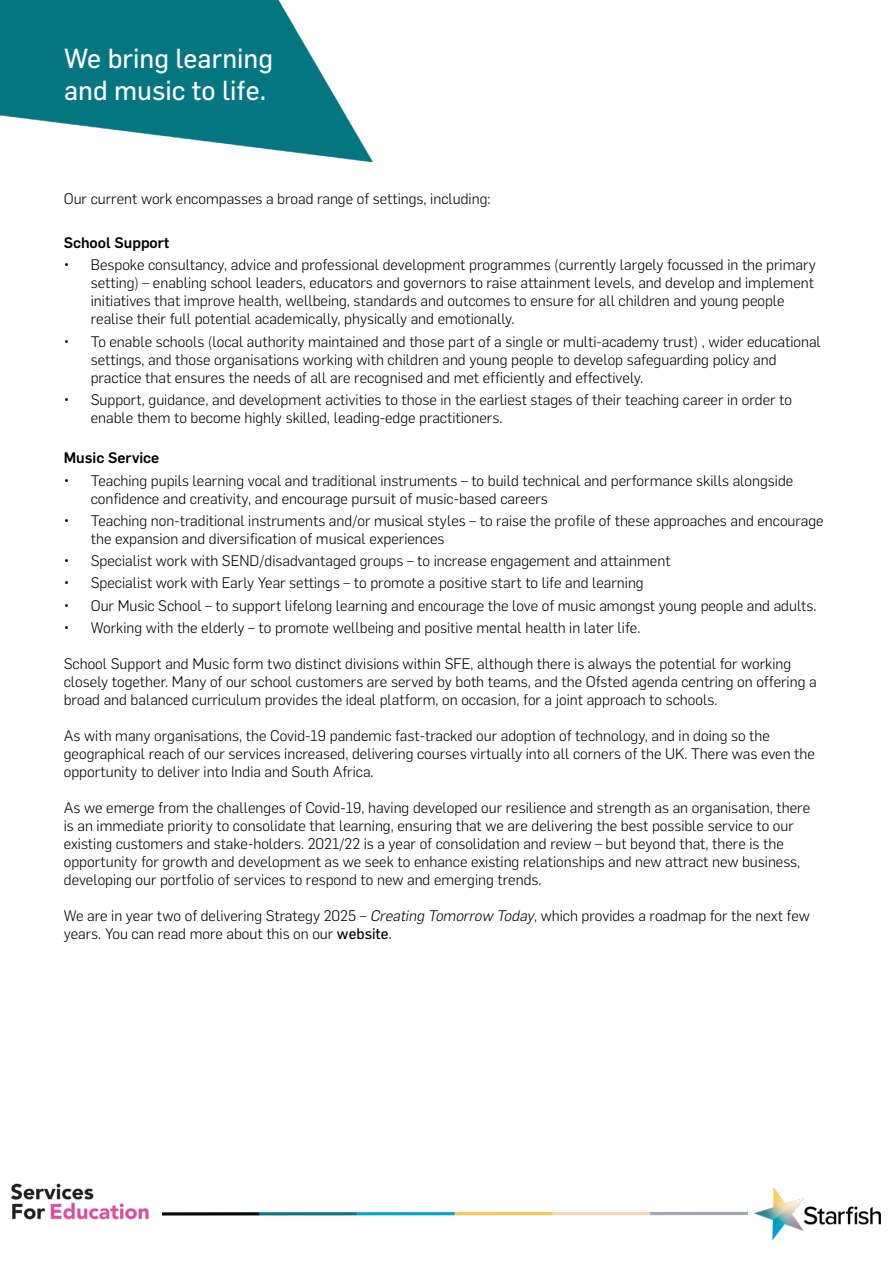
<style>
.page{position:relative;width:893px;height:1263px;background:#fff}
.page>*{position:absolute;margin:0;border:0;box-sizing:border-box;transform-origin:0 0}
.t1{font:27px/32.4px "Flama";color:#fff}
.t2{font:300 15px/18px "Flama";color:#000}
.t3{font:500 15px "Flama";color:#000}
.s1{font-style:italic}
.s2{font-weight:400}
</style>
<div class="page">
<img style="left:11px;top:1183px;width:138px;height:37px">
<img style="left:162px;top:1212px;width:586px;height:3px">
<img style="left:754px;top:1187px;width:127px;height:52px">
<img style="left:0;top:0;width:373px;height:161px">
<p class="t1" style="left:64px;top:42px;width:211px">We bring learning and music to life.</p>
<p class="t2" style="left:64px;top:189px;width:428px">Our current work encompasses a broad range of settings, including:</p>
<p class="t3" style="left:64px;top:232px;width:107px">School Support</p>
<p class="t2" style="left:91px;top:255px;width:727px;text-indent:-27px">• Bespoke consultancy, advice and professional development programmes (currently largely focussed in the primary setting) – enabling school leaders, educators and governors to raise attainment levels, and develop and implement initiatives that improve health, wellbeing, standards and outcomes to ensure for all children and young people realise their full potential academically, physically and emotionally.</p>
<p class="t2" style="left:91px;top:332px;width:732px;text-indent:-27px">• To enable schools (local authority maintained and those part of a single or multi-academy trust) , wider educational settings, and those organisations working with children and young people to develop safeguarding policy and practice that ensures the needs of all are recognised and met efficiently and effectively.</p>
<p class="t2" style="left:91px;top:390px;width:703px;text-indent:-27px">• Support, guidance, and development activities to those in the earliest stages of their teaching career in order to enable them to become highly skilled, leading-edge practitioners.</p>
<p class="t3" style="left:64px;top:447px;width:97px">Music Service</p>
<p class="t2" style="left:91px;top:470px;width:704px;text-indent:-27px">• Teaching pupils learning vocal and traditional instruments – to build technical and performance skills alongside confidence and creativity, and encourage pursuit of music-based careers</p>
<p class="t2" style="left:91px;top:511px;width:734px;text-indent:-27px">• Teaching non-traditional instruments and/or musical styles – to raise the profile of these approaches and encourage the expansion and diversification of musical experiences</p>
<p class="t2" style="left:64px;top:551px;width:608px">• Specialist work with SEND/disadvantaged groups – to increase engagement and attainment</p>
<p class="t2" style="left:64px;top:573px;width:581px">• Specialist work with Early Year settings – to promote a positive start to life and learning</p>
<p class="t2" style="left:64px;top:595px;width:754px">• Our Music School – to support lifelong learning and encourage the love of music amongst young people and adults.</p>
<p class="t2" style="left:64px;top:618px;width:578px">• Working with the elderly – to promote wellbeing and positive mental health in later life.</p>
<p class="t2" style="left:64px;top:654px;width:754px">School Support and Music form two distinct divisions within SFE, although there is always the potential for working closely together. Many of our school customers are served by both teams, and the Ofsted agenda centring on offering a broad and balanced curriculum provides the ideal platform, on occasion, for a joint approach to schools.</p>
<p class="t2" style="left:64px;top:726px;width:753px">As with many organisations, the Covid-19 pandemic fast-tracked our adoption of technology, and in doing so the geographical reach of our services increased, delivering courses virtually into all corners of the UK. There was even the opportunity to deliver into India and South Africa.</p>
<p class="t2" style="left:64px;top:798px;width:748px">As we emerge from the challenges of Covid-19, having developed our resilience and strength as an organisation, there is an immediate priority to consolidate that learning, ensuring that we are delivering the best possible service to our existing customers and stake-holders. 2021/22 is a year of consolidation and review – but beyond that, there is the opportunity for growth and development as we seek to enhance existing relationships and new attract new business, developing our portfolio of services to respond to new and emerging trends.</p>
<p class="t2" style="left:64px;top:906px;width:748px">We are in year two of delivering Strategy 2025 – <span class="s1">Creating Tomorrow Today</span>, which provides a roadmap for the next few years. You can read more about this on our <span class="s2">website</span>.</p>
</div>
